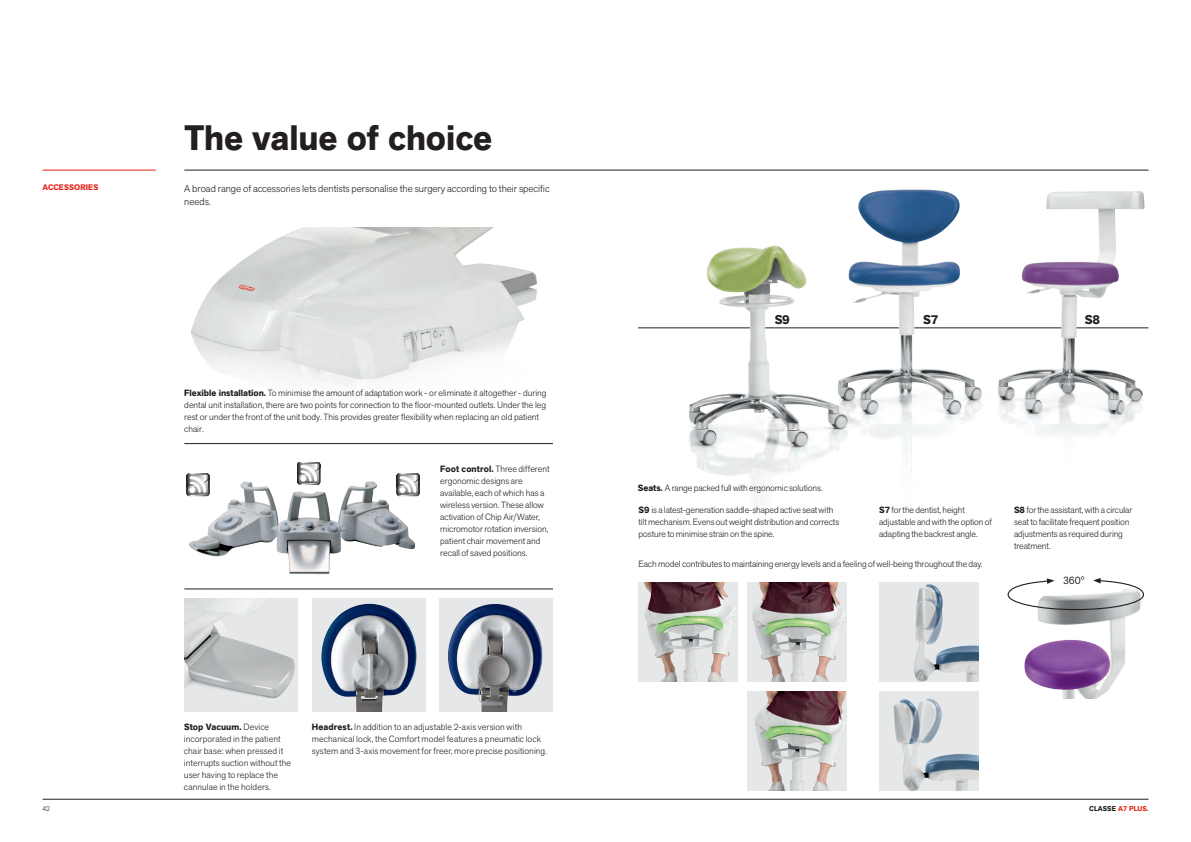
<style>
.page{position:relative;width:1191px;height:842px;background:#fff}
.page>*{position:absolute;margin:0;border:0;box-sizing:border-box;transform-origin:0 0}
.Titolo{font:700 35px "Akzid Grtsk Next";color:#231f20}
.Testo_descrizione{font:700 12.6px "Akzid Grtsk Next";color:#231f20}
.TXT_base_bandier{font:10.6px "Akzid Grtsk Next";color:#231f20}
.Testo{font:300 10px/13px "Akzid Grtsk Next";color:#231f20}
.Testo_descrizione-2{font:300 9px/12px "Akzid Grtsk Next";color:#231f20}
.Titoletto{font:700 8px "Akzid Grtsk Next";letter-spacing:.01em;color:#e72419}
.diciture_fondo_pagin{font:700 7px "Akzid Grtsk Next";letter-spacing:.01em;color:#e72419}
.diciture_fondo_pagin-2{font:300 7px "Akzid Grtsk Next";color:#231f20}
.s1{font-weight:700}
.s2{color:#231f20}
</style>
<div class="page">
<hr style="left:638px;top:328px;width:510px;height:1px;background:#231f20">
<hr style="left:184px;top:170px;width:964px;height:1px;background:#231f20">
<hr style="left:43px;top:799px;width:1105px;height:1px;background:#231f20">
<hr style="left:43px;top:170px;width:113px;height:1px;background:#e72419">
<img style="left:184px;top:598px;width:114px;height:114px">
<img style="left:440px;top:598px;width:113px;height:114px">
<img style="left:312px;top:598px;width:113px;height:114px">
<hr style="left:184px;top:443px;width:369px;height:1px;background:#231f20">
<hr style="left:184px;top:589px;width:369px;height:1px;background:#231f20">
<img style="left:188px;top:481px;width:228px;height:94px">
<svg style="left:186px;top:473px;width:24px;height:23px"></svg>
<svg style="left:409px;top:474px;width:11px;height:23px"></svg>
<svg style="left:396px;top:496px;width:13px;height:1px"></svg>
<svg style="left:396px;top:473px;width:23px;height:23px"></svg>
<svg style="left:320px;top:463px;width:1px;height:22px"></svg>
<svg style="left:297px;top:462px;width:23px;height:23px"></svg>
<img style="left:747px;top:582px;width:100px;height:99px">
<img style="left:747px;top:691px;width:100px;height:99px">
<img style="left:638px;top:582px;width:100px;height:99px">
<div style="left:879px;top:582px;width:99px;height:99px;background:#e6e7e9"></div>
<img style="left:913px;top:584px;width:65px;height:97px">
<img style="left:879px;top:691px;width:99px;height:99px">
<img style="left:1024px;top:611px;width:114px;height:88px">
<svg style="left:1007px;top:578px;width:137px;height:33px"></svg>
<img style="left:666px;top:189px;width:483px;height:314px">
<img style="left:191px;top:227px;width:346px;height:158px">
<p class="Titolo" style="left:184px;top:115px;width:309px">The value of choice</p>
<p class="Titoletto" style="left:43px;top:182px;width:57px">ACCESSORIES</p>
<p class="Testo" style="left:184px;top:182px;width:367px">A broad range of accessories lets dentists personalise the surgery according to their specific needs.</p>
<p class="Testo_descrizione-2" style="left:184px;top:387px;width:364px"><span class="s1">Flexible installation.</span> To minimise the amount of adaptation work - or eliminate it altogether - during dental unit installation, there are two points for connection to the floor-mounted outlets. Under the leg rest or under the front of the unit body. This provides greater flexibility when replacing an old patient chair.</p>
<p class="Testo_descrizione-2" style="left:440px;top:462px;width:111px"><span class="s1">Foot control.</span> Three different ergonomic designs are available, each of which has a wireless version. These allow activation of Chip Air/Water, micromotor rotation inversion, patient chair movement and recall of saved positions.</p>
<p class="Testo_descrizione-2" style="left:184px;top:720px;width:109px"><span class="s1">Stop Vacuum.</span> Device incorporated in the patient chair base: when pressed it interrupts suction without the user having to replace the cannulae in the holders.</p>
<p class="Testo_descrizione-2" style="left:312px;top:721px;width:237px"><span class="s1">Headrest.</span> In addition to an adjustable 2-axis version with mechanical lock, the Comfort model features a pneumatic lock system and 3-axis movement for freer, more precise positioning.</p>
<p class="Testo_descrizione" style="left:774px;top:311px;width:17px">S9</p>
<p class="Testo_descrizione" style="left:923px;top:311px;width:17px">S7</p>
<p class="Testo_descrizione" style="left:1084px;top:311px;width:17px">S8</p>
<p class="Testo_descrizione-2" style="left:638px;top:482px;width:186px"><span class="s1">Seats.</span> A range packed full with ergonomic solutions.</p>
<p class="Testo_descrizione-2" style="left:638px;top:504px;width:202px"><span class="s1">S9</span> is a latest-generation saddle-shaped active seat with tilt mechanism. Evens out weight distribution and corrects posture to minimise strain on the spine.</p>
<p class="Testo_descrizione-2" style="left:1014px;top:504px;width:120px"><span class="s1">S8</span> for the assistant, with a circular seat to facilitate frequent position adjustments as required during treatment.</p>
<p class="Testo_descrizione-2" style="left:879px;top:504px;width:114px"><span class="s1">S7</span> for the dentist, height adjustable and with the option of adapting the backrest angle.</p>
<p class="Testo_descrizione-2" style="left:638px;top:558px;width:345px">Each model contributes to maintaining energy levels and a feeling of well-being throughout the day.</p>
<p class="TXT_base_bandier" style="left:1063px;top:574px;width:23px">360°</p>
<p class="diciture_fondo_pagin-2" style="left:43px;top:804px;width:9px">42</p>
<p class="diciture_fondo_pagin" style="left:1089px;top:804px;width:61px"><span class="s2">CLASSE</span> A7 PLUS.</p>
</div>
